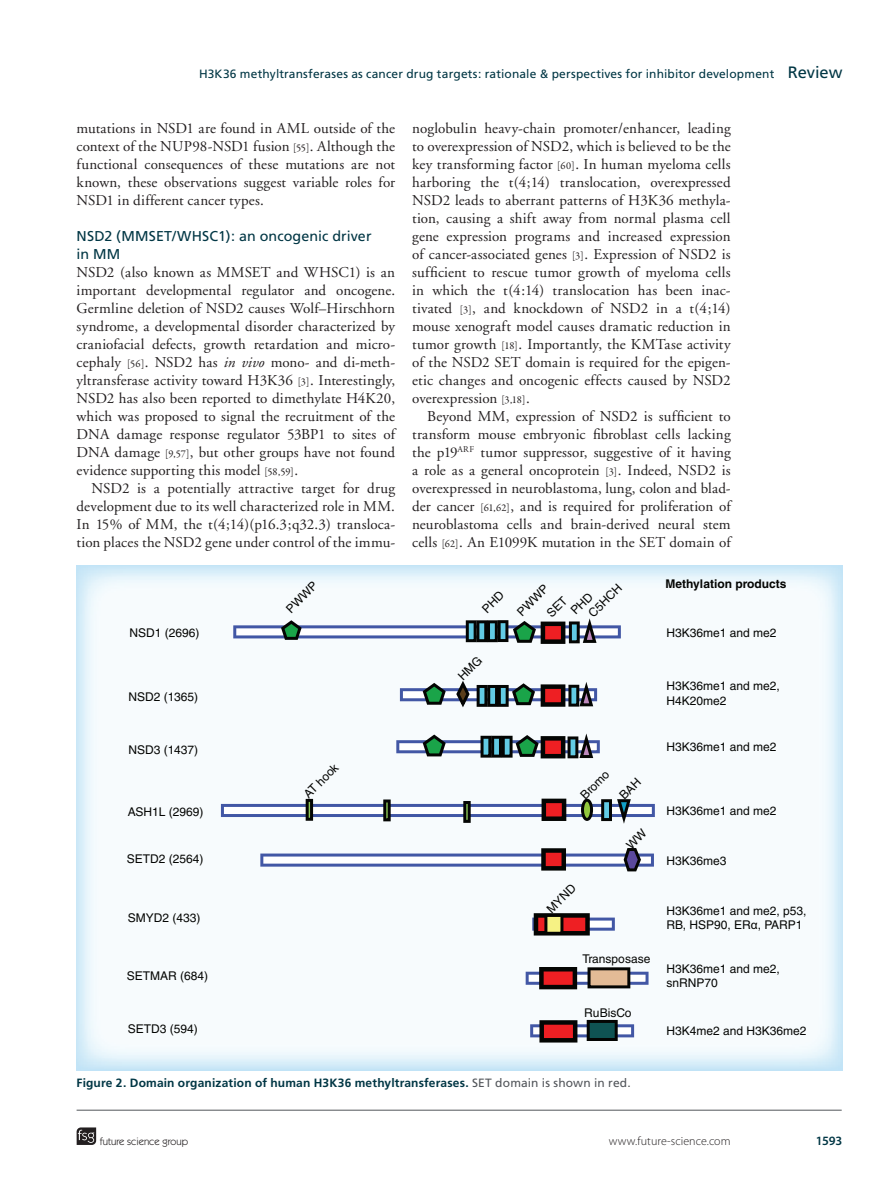
<style>
.page{position:relative;width:885px;height:1191px;background:#fff}
.page>*{position:absolute;margin:0;border:0;box-sizing:border-box;transform-origin:0 0}
.t1{font:15px/18px "Adobe Garamond";letter-spacing:.005em;color:#231f20;text-align:justify}
.t2{font:14.25px/18px "Frutiger";letter-spacing:.01em;color:#003644}
.t3{font:600 12.75px "Myriad Pro";color:#003644}
.t4{font:12px/14.4px "Helvetica LT Std";color:#040503}
.t5{font:12px "Frutiger";letter-spacing:.015em;color:#003644}
.t6{font:700 12px "Frutiger 65";letter-spacing:.015em;color:#003644}
.t7{font:300 12px "Myriad Pro";letter-spacing:.01em;color:#231f20}
.t8{font:700 12px "Helvetica LT Std";color:#040503}
.t9{font:10.5px "Itc Kabel";color:#231f20}
.s1{font-size:16.5px}
.s2{font-family:"Garamond Premr Pro";font-size:10.5px}
.s3{font-style:italic}
.s4{font-family:"Arial"}
.s5{font-family:"Frutiger";font-weight:400;color:#52555a}
</style>
<div class="page">
<img style="left:77px;top:566px;width:765px;height:504px">
<svg style="left:396px;top:733px;width:203px;height:25px"></svg>
<svg style="left:532px;top:913px;width:82px;height:22px"></svg>
<svg style="left:525px;top:967px;width:123px;height:22px"></svg>
<svg style="left:530px;top:1020px;width:104px;height:22px"></svg>
<svg style="left:77px;top:1127px;width:19px;height:18px"></svg>
<hr style="left:77px;top:1109px;width:764px;height:1px;background:#52555a">
<svg style="left:233px;top:590px;width:387px;height:54px"></svg>
<svg style="left:400px;top:655px;width:197px;height:52px"></svg>
<svg style="left:221px;top:777px;width:433px;height:94px"></svg>
<p class="t5" style="left:199px;top:67px;width:644px">H3K36 methyltransferases as cancer drug targets: rationale &amp; perspectives for inhibitor development <span class="s1">Review</span></p>
<p class="t1" style="left:77px;top:119px;width:320px">mutations in NSD1 are found in AML outside of the context of the NUP98-NSD1 fusion <span class="s2">[55]</span>. Although the functional consequences of these mutations are not known, these observations suggest variable roles for NSD1 in different cancer types.</p>
<p class="t2" style="left:77px;top:227px;width:296px">NSD2 (MMSET/WHSC1): an oncogenic driver in MM</p>
<p class="t1" style="left:77px;top:263px;width:320px">NSD2 (also known as MMSET and WHSC1) is an important developmental regulator and oncogene.<br>Germline deletion of NSD2 causes Wolf–Hirschhorn syndrome, a developmental disorder characterized by craniofacial defects, growth retardation and micro&shy;cephaly <span class="s2">[56]</span>. NSD2 has <span class="s3">in vivo</span> mono- and di-meth&shy;yltransferase activity toward H3K36 <span class="s2">[3]</span>. Interestingly, NSD2 has also been reported to dimethylate H4K20, which was proposed to signal the recruitment of the DNA damage response regulator 53BP1 to sites of DNA damage <span class="s2">[9,57]</span>, but other groups have not found evidence supporting this model <span class="s2">[58,59]</span>.</p>
<p class="t1" style="left:77px;top:479px;width:320px;text-indent:15px">NSD2 is a potentially attractive target for drug development due to its well characterized role in MM.<br>In 15% of MM, the t(4;14)(p16.3;q32.3) transloca&shy;tion places the NSD2 gene under control of the immu-</p>
<p class="t1" style="left:412px;top:119px;width:320px">noglobulin heavy-chain promoter/enhancer, leading to overexpression of NSD2, which is believed to be the key transforming factor <span class="s2">[60]</span>. In human myeloma cells harboring the t(4;14) translocation, overexpressed NSD2 leads to aberrant patterns of H3K36 methyla&shy;tion, causing a shift away from normal plasma cell gene expression programs and increased expression of cancer-associated genes <span class="s2">[3]</span>. Expression of NSD2 is sufficient to rescue tumor growth of myeloma cells in which the t(4:14) translocation has been inac&shy;tivated <span class="s2">[3]</span>, and knockdown of NSD2 in a t(4;14) mouse xenograft model causes dramatic reduction in tumor growth <span class="s2">[18]</span>. Importantly, the KMTase activity of the NSD2 SET domain is required for the epigen&shy;etic changes and oncogenic effects caused by NSD2 overexpression <span class="s2">[3,18]</span>.</p>
<p class="t1" style="left:412px;top:407px;width:320px;text-indent:15px">Beyond MM, expression of NSD2 is sufficient to transform mouse embryonic fibroblast cells lacking the p19<sup>ARF</sup> tumor suppressor, suggestive of it having a role as a general oncoprotein <span class="s2">[3]</span>. Indeed, NSD2 is overexpressed in neuroblastoma, lung, colon and blad&shy;der cancer <span class="s2">[61,62]</span>, and is required for proliferation of neuroblastoma cells and brain-derived neural stem cells <span class="s2">[62]</span>. An E1099K mutation in the SET domain of</p>
<p class="t4" style="left:129px;top:625px;width:72px">NSD1 (2696)</p>
<p class="t4" style="left:283px;top:606px;width:40px;rotate:-45deg">PWWP</p>
<p class="t4" style="left:525px;top:591px;width:25px;line-height:22px;text-indent:-20px;rotate:-45deg">PWWP<br>SET</p>
<p class="t4" style="left:585px;top:610px;width:43px;rotate:-45deg">C5HCH</p>
<p class="t8" style="left:665px;top:576px;width:122px">Methylation products</p>
<p class="t4" style="left:666px;top:625px;width:112px">H3K36me1 and me2</p>
<p class="t4" style="left:128px;top:690px;width:71px">NSD2 (1365)</p>
<p class="t4" style="left:128px;top:742px;width:71px">NSD3 (1437)</p>
<p class="t4" style="left:128px;top:804px;width:77px">ASH1L (2969)</p>
<p class="t4" style="left:127px;top:851px;width:78px">SETD2 (2564)</p>
<p class="t4" style="left:128px;top:910px;width:74px">SMYD2 (433)</p>
<p class="t4" style="left:127px;top:968px;width:83px">SETMAR (684)</p>
<p class="t4" style="left:128px;top:1021px;width:72px">SETD3 (594)</p>
<p class="t4" style="left:301px;top:791px;width:45px;rotate:-45deg">AT hook</p>
<p class="t4" style="left:577px;top:792px;width:37px;rotate:-45deg">Bromo</p>
<p class="t4" style="left:543px;top:905px;width:37px;rotate:-45deg">MYND</p>
<p class="t4" style="left:582px;top:952px;width:69px">Transposase</p>
<p class="t4" style="left:584px;top:1005px;width:49px">RuBisCo</p>
<p class="t4" style="left:666px;top:679px;width:115px">H3K36me1 and me2,<br>H4K20me2</p>
<p class="t4" style="left:666px;top:739px;width:112px">H3K36me1 and me2</p>
<p class="t4" style="left:666px;top:803px;width:112px">H3K36me1 and me2</p>
<p class="t4" style="left:666px;top:853px;width:62px">H3K36me3</p>
<p class="t4" style="left:666px;top:903px;width:142px">H3K36me1 and me2, p53,<br>RB, HSP90, ER<span class="s4">α</span>, PARP1</p>
<p class="t4" style="left:666px;top:961px;width:115px">H3K36me1 and me2, snRNP70</p>
<p class="t4" style="left:666px;top:1023px;width:142px">H3K4me2 and H3K36me2</p>
<p class="t6" style="left:77px;top:1076px;width:555px">Figure 2. Domain organization of human H3K36 methyltransferases. <span class="s5">SET domain is shown in red.</span></p>
<p class="t9" style="left:100px;top:1135px;width:90px">future science group</p>
<p class="t7" style="left:608px;top:1134px;width:123px">www.future-science.com</p>
<p class="t3" style="left:815px;top:1132px;width:28px">1593</p>
</div>
